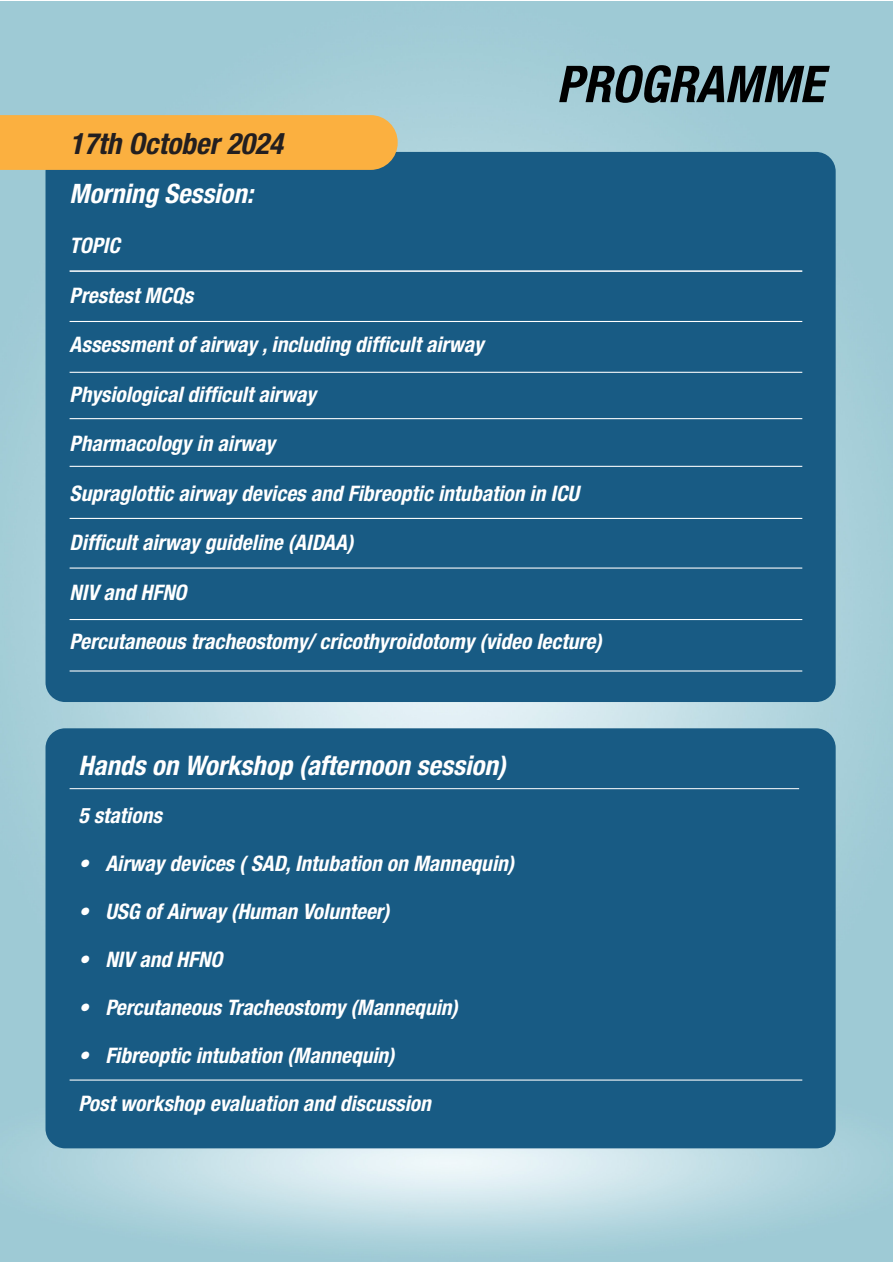
<style>
.page{position:relative;width:893px;height:1263px;background:#fff}
.page>*{position:absolute;margin:0;border:0;box-sizing:border-box;transform-origin:0 0}
.t1{font:italic 700 condensed 50.85px "Helvetica Neue LT Pro";color:#000}
.t2{font:italic 700 condensed 29.4px "Helvetica Neue LT Pro";color:#231f20}
.t3{font:italic 700 condensed 27px "Helvetica Neue LT Pro";color:#fff}
.t4{font:italic 700 condensed 26.7px "Helvetica Neue LT Pro";color:#fff}
.t5{font:italic 700 condensed 21.45px "Helvetica Neue LT Pro";color:#fff}
</style>
<div class="page">
<img style="left:0;top:1px;width:893px;height:1260px">
<div style="left:46px;top:152px;width:790px;height:550px;background:#185b84;border-radius:20px"></div>
<div style="left:46px;top:728px;width:790px;height:420px;background:#185b84;border-radius:20px"></div>
<hr style="left:70px;top:270px;width:732px;height:2px;background:#fff">
<hr style="left:70px;top:321px;width:732px;height:1px;background:#fff">
<hr style="left:70px;top:372px;width:732px;height:1px;background:#fff">
<hr style="left:70px;top:619px;width:732px;height:1px;background:#fff">
<hr style="left:70px;top:670px;width:732px;height:1px;background:#fff">
<hr style="left:70px;top:1079px;width:732px;height:1px;background:#fff">
<hr style="left:70px;top:418px;width:732px;height:1px;background:#fff">
<hr style="left:70px;top:466px;width:732px;height:1px;background:#fff">
<hr style="left:70px;top:518px;width:732px;height:1px;background:#fff">
<hr style="left:70px;top:567px;width:732px;height:2px;background:#fff">
<hr style="left:70px;top:788px;width:729px;height:1px;background:#fff">
<div style="left:0;top:115px;width:398px;height:55px;background:#fbb040"></div>
<h1 class="t1" style="left:557px;top:53px;width:269px">PROGRAMME</h1>
<h2 class="t2" style="left:70px;top:126px;width:215px">17th October 2024</h2>
<p class="t4" style="left:70px;top:178px;width:185px">Morning Session:</p>
<p class="t5" style="left:70px;top:232px;width:52px">TOPIC</p>
<p class="t5" style="left:70px;top:282px;width:125px">Prestest MCQs</p>
<p class="t5" style="left:70px;top:331px;width:415px">Assessment of airway , including difficult airway</p>
<p class="t5" style="left:70px;top:381px;width:248px">Physiological difficult airway</p>
<p class="t5" style="left:70px;top:430px;width:207px">Pharmacology in airway</p>
<p class="t5" style="left:70px;top:480px;width:511px">Supraglottic airway devices and Fibreoptic intubation in ICU</p>
<p class="t5" style="left:70px;top:529px;width:285px">Difficult airway guideline (AIDAA)</p>
<p class="t5" style="left:70px;top:579px;width:118px">NIV and HFNO</p>
<p class="t5" style="left:70px;top:628px;width:534px">Percutaneous tracheostomy/ cricothyroidotomy (video lecture)</p>
<p class="t3" style="left:78px;top:749px;width:429px">Hands on Workshop (afternoon session)</p>
<p class="t5" style="left:78px;top:802px;width:85px">5 stations</p>
<p class="t5" style="left:78px;top:850px;width:437px">• Airway devices ( SAD, Intubation on Mannequin)</p>
<p class="t5" style="left:78px;top:898px;width:313px">• USG of Airway (Human Volunteer)</p>
<p class="t5" style="left:78px;top:946px;width:145px">• NIV and HFNO</p>
<p class="t5" style="left:78px;top:994px;width:381px">• Percutaneous Tracheostomy (Mannequin)</p>
<p class="t5" style="left:78px;top:1042px;width:318px">• Fibreoptic intubation (Mannequin)</p>
<p class="t5" style="left:78px;top:1090px;width:354px">Post workshop evaluation and discussion</p>
</div>
